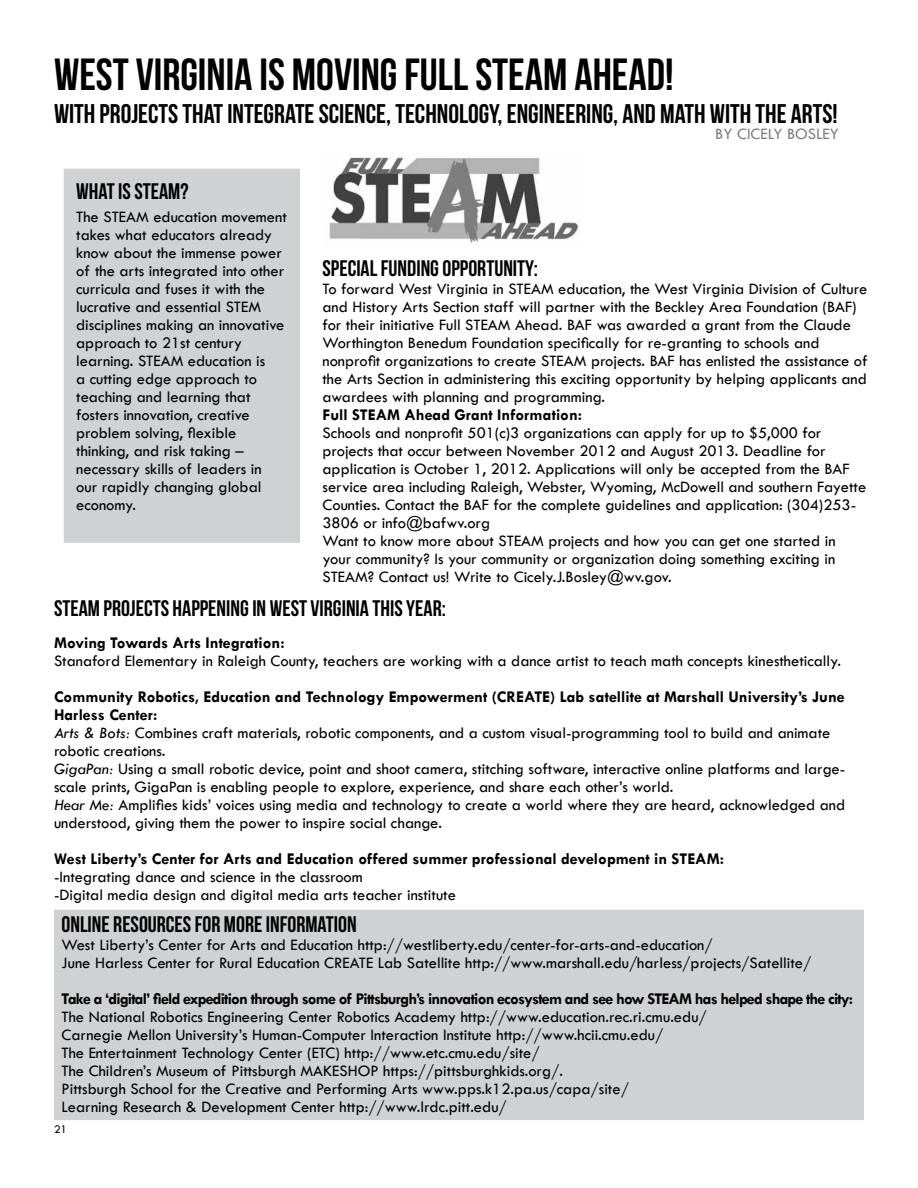
<style>
.page{position:relative;width:918px;height:1188px;background:#fff}
.page>*{position:absolute;margin:0;border:0;box-sizing:border-box;transform-origin:0 0}
.t1{font:45px "Bebas Neue";color:#000}
.t2{font:27px "Bebas Neue";color:#000}
.t3{font:22.5px "Bebas Neue";color:#000}
.t4{font:16.5px/18px "Tw Cen";color:#000}
.t5{font:700 16.5px "Tw Cen";color:#000}
.t6{font:700 16.5px "Tw Cen";letter-spacing:-.05em;color:#000}
.t7{font:16.5px "Tw Cen";color:#7c7e81}
.t8{font:12px "Tw Cen";color:#000}
.s1{font-weight:700}
.s2{font-style:italic}
</style>
<div class="page">
<div style="left:54px;top:910px;width:810px;height:210px;background:#cfd1d2"></div>
<div style="left:64px;top:169px;width:236px;height:374px;background:#cfd1d2"></div>
<img style="left:329px;top:157px;width:249px;height:86px">
<h1 class="t1" style="left:54px;top:50px;width:621px">WEST VIRGINIA IS MOVING FULL STEAM AHEAD!</h1>
<h2 class="t2" style="left:54px;top:99px;width:785px">WITH PROJECTS THAT INTEGRATE SCIENCE, TECHNOLOGY, ENGINEERING, AND MATH WITH THE ARTS!</h2>
<p class="t7" style="left:715px;top:124px;width:125px">BY CICELY BOSLEY</p>
<h3 class="t3" style="left:76px;top:179px;width:114px">WHAT IS STEAM?</h3>
<p class="t4" style="left:76px;top:208px;width:212px">The STEAM education movement takes what educators already know about the immense power of the arts integrated into other curricula and fuses it with the lucrative and essential STEM disciplines making an innovative approach to 21st century learning. STEAM education is<br>a cutting edge approach to teaching and learning that fosters innovation, creative problem solving, flexible thinking, and risk taking – necessary skills of leaders in<br>our rapidly changing global economy.</p>
<h3 class="t3" style="left:323px;top:256px;width:217px">SPECIAL FUNDING OPPORTUNITY:</h3>
<p class="t4" style="left:323px;top:280px;width:547px">To forward West Virginia in STEAM education, the West Virginia Division of Culture and History Arts Section staff will partner with the Beckley Area Foundation (BAF) for their initiative Full STEAM Ahead. BAF was awarded a grant from the Claude Worthington Benedum Foundation specifically for re-granting to schools and nonprofit organizations to create STEAM projects. BAF has enlisted the assistance of the Arts Section in administering this exciting opportunity by helping applicants and awardees with planning and programming.</p>
<p class="t5" style="left:323px;top:405px;width:261px">Full STEAM Ahead Grant Information:</p>
<p class="t4" style="left:323px;top:424px;width:545px">Schools and nonprofit 501(c)3 organizations can apply for up to $5,000 for projects that occur between November 2012 and August 2013. Deadline for application is October 1, 2012. Applications will only be accepted from the BAF service area including Raleigh, Webster, Wyoming, McDowell and southern Fayette Counties. Contact the BAF for the complete guidelines and application: (304)253- 3806 or info@bafwv.org<br>Want to know more about STEAM projects and how you can get one started in your community? Is your community or organization doing something exciting in STEAM? Contact us! Write to Cicely.J.Bosley@wv.gov.</p>
<h3 class="t3" style="left:54px;top:596px;width:393px">STEAM PROJECTS HAPPENING IN WEST VIRGINIA THIS YEAR:</h3>
<p class="t5" style="left:54px;top:633px;width:232px">Moving Towards Arts Integration:</p>
<p class="t4" style="left:54px;top:651px;width:789px">Stanaford Elementary in Raleigh County, teachers are working with a dance artist to teach math concepts kinesthetically.</p>
<p class="t4" style="left:54px;top:687px;width:793px"><span class="s1">Community Robotics, Education and Technology Empowerment (CREATE) Lab satellite at Marshall University’s June Harless Center:<br></span><span class="s2">Arts &amp; Bots:</span> Combines craft materials, robotic components, and a custom visual-programming tool to build and animate robotic creations.<br><span class="s2">GigaPan:</span> Using a small robotic device, point and shoot camera, stitching software, interactive online platforms and large&shy;scale prints, GigaPan is enabling people to explore, experience, and share each other’s world.<br><span class="s2">Hear Me:</span> Amplifies kids’ voices using media and technology to create a world where they are heard, acknowledged and understood, giving them the power to inspire social change.</p>
<p class="t5" style="left:54px;top:849px;width:672px">West Liberty’s Center for Arts and Education offered summer professional development in STEAM:</p>
<p class="t4" style="left:54px;top:867px;width:403px">-Integrating dance and science in the classroom<br>-Digital media design and digital media arts teacher institute</p>
<h3 class="t3" style="left:62px;top:912px;width:297px">ONLINE RESOURCES FOR MORE INFORMATION</h3>
<p class="t4" style="left:62px;top:936px;width:751px">West Liberty’s Center for Arts and Education http://westliberty.edu/center-for-arts-and-education/<br>June Harless Center for Rural Education CREATE Lab Satellite http://www.marshall.edu/harless/projects/Satellite/</p>
<p class="t6" style="left:62px;top:989px;width:793px">Take a ‘digital’ field expedition through some of Pittsburgh’s innovation ecosystem and see how STEAM has helped shape the city:</p>
<p class="t4" style="left:62px;top:1008px;width:647px">The National Robotics Engineering Center Robotics Academy http://www.education.rec.ri.cmu.edu/ Carnegie Mellon University’s Human-Computer Interaction Institute http://www.hcii.cmu.edu/<br>The Entertainment Technology Center (ETC) http://www.etc.cmu.edu/site/<br>The Children’s Museum of Pittsburgh MAKESHOP https://pittsburghkids.org/.<br>Pittsburgh School for the Creative and Performing Arts www.pps.k12.pa.us/capa/site/<br>Learning Research &amp; Development Center http://www.lrdc.pitt.edu/</p>
<p class="t8" style="left:54px;top:1122px;width:15px">21</p>
</div>
